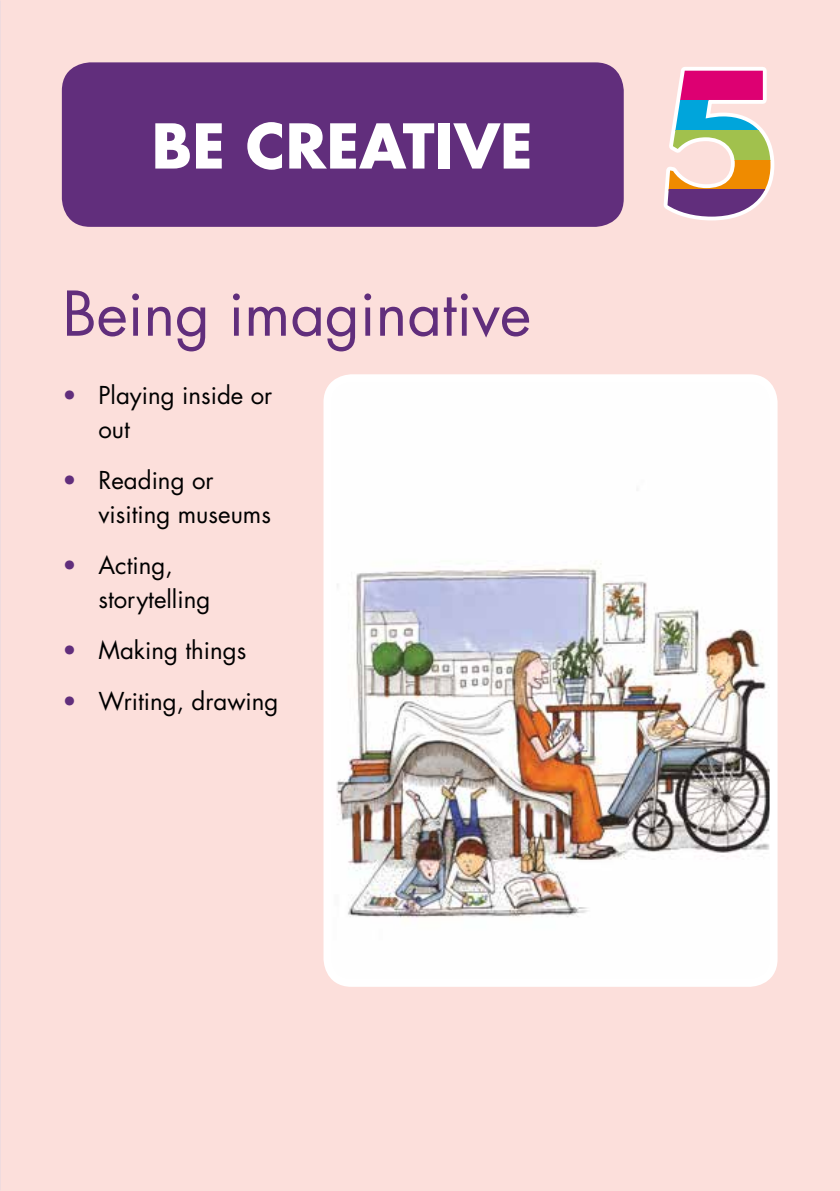
<style>
.page{position:relative;width:840px;height:1191px;background:#fff}
.page>*{position:absolute;margin:0;border:0;box-sizing:border-box;transform-origin:0 0}
.t1{font:60px "Futura LT";color:#612e7c}
.t2{font:700 60px "Futura LT";color:#fff}
.t3{font:24px/34px "Futura LT";color:#000}
.s1{color:#612e7c}
</style>
<div class="page">
<div style="left:0;top:0;width:839px;height:1191px;background:#fcdfdb"></div>
<svg style="left:663px;top:67px;width:112px;height:154px"></svg>
<svg style="left:667px;top:71px;width:103px;height:29px;background:#e4338b"></svg>
<svg style="left:667px;top:100px;width:103px;height:30px"></svg>
<svg style="left:667px;top:130px;width:103px;height:30px;fill:#a1c14d"></svg>
<svg style="left:667px;top:160px;width:103px;height:30px"></svg>
<svg style="left:667px;top:190px;width:103px;height:27px;background:#895f98"></svg>
<div style="left:62px;top:62px;width:561px;height:165px;background:#612e7c;border-radius:28px"></div>
<img style="left:332px;top:383px;width:436px;height:594px">
<div style="left:323px;top:374px;width:454px;height:612px;border:8px solid #fff;border-radius:24px"></div>
<h1 class="t2" style="left:151px;top:106px;width:382px">BE CREATIVE</h1>
<h1 class="t1" style="left:62px;top:275px;width:470px">Being imaginative</h1>
<p class="t3" style="left:98px;top:378px;width:175px;text-indent:-36px"><span class="s1">•</span> Playing inside or out</p>
<p class="t3" style="left:98px;top:463px;width:174px;text-indent:-36px"><span class="s1">•</span> Reading or visiting museums</p>
<p class="t3" style="left:98px;top:548px;width:113px;text-indent:-36px"><span class="s1">•</span> Acting, storytelling</p>
<p class="t3" style="left:62px;top:633px;width:185px"><span class="s1">•</span> Making things</p>
<p class="t3" style="left:62px;top:684px;width:217px"><span class="s1">•</span> Writing, drawing</p>
</div>
